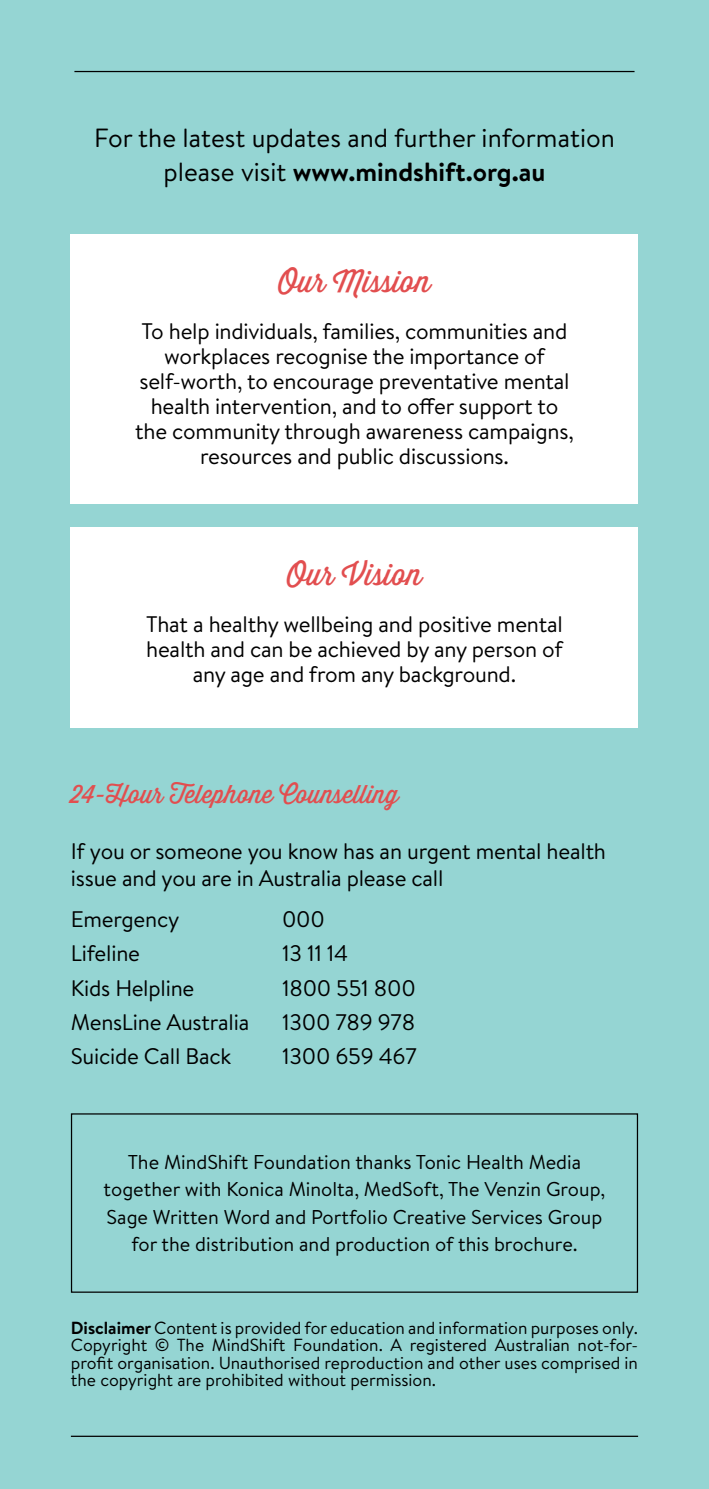
<style>
.page{position:relative;width:709px;height:1489px;background:#fff}
.page>*{position:absolute;margin:0;border:0;box-sizing:border-box;transform-origin:0 0}
.t1{font:30px "Thirsty Script";color:#e24e4f}
.t2{font:26.25px/33.8px "Brandon Text";color:#000;text-align:center}
.t3{font:25px "Thirsty Script";color:#e24e4f}
.t4{font:22.5px/25px "Brandon Text";letter-spacing:-.01em;color:#000;text-align:center}
.t5{font:20px/27.5px "Brandon Text";color:#000;text-align:center}
.t6{font:17.5px/17.5px "Brandon Text";color:#000;text-align:justify}
.s1{font-weight:700}
</style>
<div class="page">
<div style="left:0;top:0;width:709px;height:1488px;background:#95d5d3"></div>
<hr style="left:71px;top:1435px;width:567px;height:1px;background:#000">
<div style="left:71px;top:234px;width:567px;height:269px;background:#fff"></div>
<div style="left:71px;top:527px;width:567px;height:200px;background:#fff"></div>
<hr style="left:74px;top:71px;width:560px;height:1px;background:#000">
<p class="t2" style="left:94px;top:120px;width:522px">For the latest updates and further information please visit <span class="s1">www.mindshift.org.au</span></p>
<h1 class="t1" style="left:278px;top:260px;width:154px">Our Mission</h1>
<p class="t4" style="left:135px;top:318px;width:440px">To help individuals, families, communities and workplaces recognise the importance of self-worth, to encourage preventative mental health intervention, and to offer support to the community through awareness campaigns, resources and public discussions.</p>
<h1 class="t1" style="left:287px;top:552px;width:137px">Our Vision</h1>
<p class="t4" style="left:146px;top:610px;width:418px">That a healthy wellbeing and positive mental health and can be achieved by any person of any age and from any background.</p>
<p class="t3" style="left:71px;top:775px;width:329px">24-Hour Telephone Counselling</p>
<p class="t4" style="left:71px;top:836px;width:536px;line-height:27px;text-align:left">If you or someone you know has an urgent mental health issue and you are in Australia please call</p>
<p class="t4" style="left:71px;top:906px;width:110px">Emergency</p>
<p class="t4" style="left:282px;top:906px;width:44px">000</p>
<p class="t4" style="left:71px;top:940px;width:71px">Lifeline</p>
<p class="t4" style="left:282px;top:940px;width:68px">13 11 14</p>
<p class="t4" style="left:71px;top:974px;width:125px">Kids Helpline</p>
<p class="t4" style="left:282px;top:974px;width:135px">1800 551 800</p>
<p class="t4" style="left:71px;top:1008px;width:180px">MensLine Australia</p>
<p class="t4" style="left:282px;top:1008px;width:135px">1300 789 978</p>
<p class="t4" style="left:71px;top:1042px;width:162px">Suicide Call Back</p>
<p class="t4" style="left:282px;top:1042px;width:136px">1300 659 467</p>
<p class="t5" style="left:104px;top:1147px;width:503px">The MindShift Foundation thanks Tonic Health Media together with Konica Minolta, MedSoft, The Venzin Group, Sage Written Word and Portfolio Creative Services Group for the distribution and production of this brochure.</p>
<p class="t6" style="left:71px;top:1318px;width:568px"><span class="s1">Disclaimer</span> Content is provided for education and information purposes only.<br>Copyright © The MindShift Foundation. A registered Australian not-for&shy;profit organisation. Unauthorised reproduction and other uses comprised in the copyright are prohibited without permission.</p>
</div>
